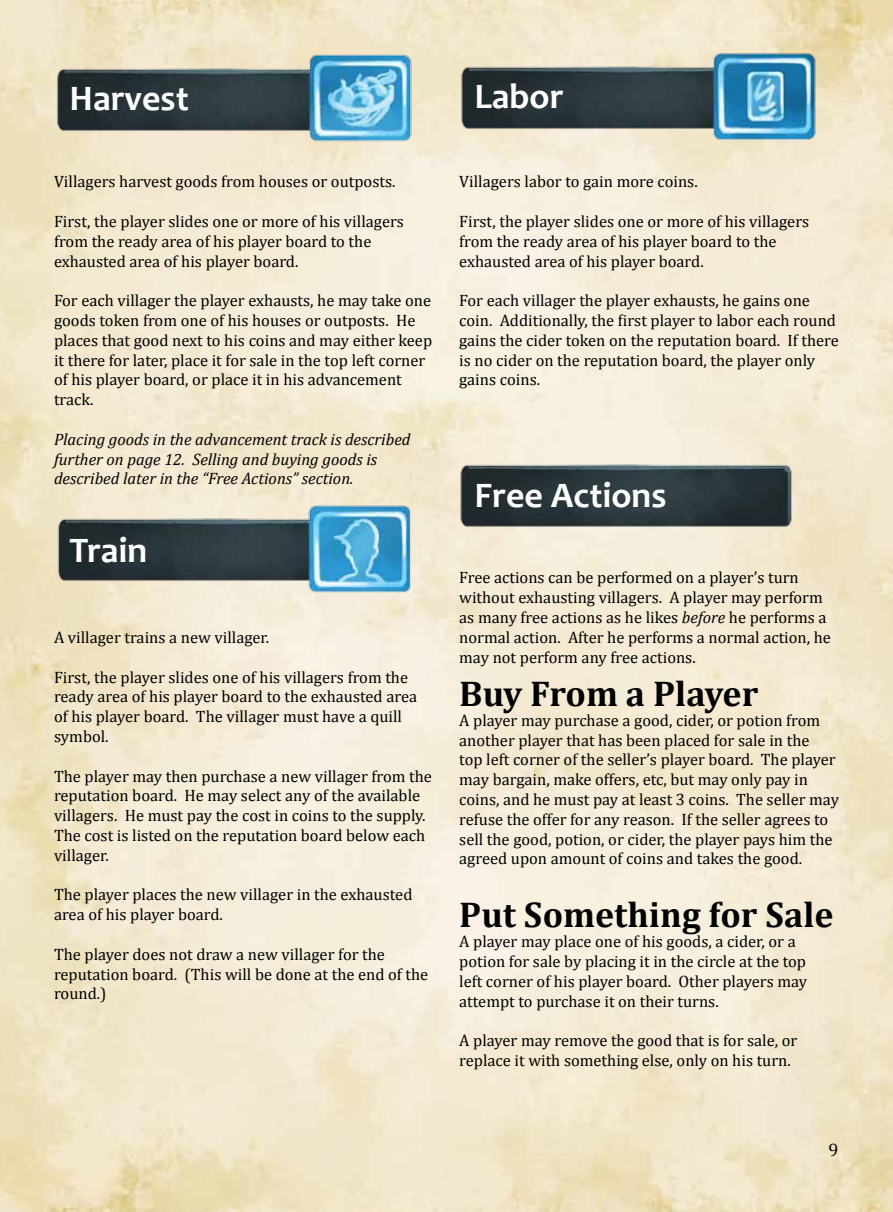
<style>
.page{position:relative;width:893px;height:1212px;background:#fff}
.page>*{position:absolute;margin:0;border:0;box-sizing:border-box;transform-origin:0 0}
.t1{font:700 36px "Cambria";color:#000}
.t2{font:700 36px "Candara";color:#fff}
.t3{font:18px "Cambria";color:#000}
.t4{font:16.5px/19.8px "Cambria";color:#000}
.t5{font:italic 16.5px/19.8px "Cambria";color:#000}
.s1{font-style:italic}
</style>
<div class="page">
<img style="left:38px;top:52px;width:380px;height:93px">
<img style="left:38px;top:502px;width:380px;height:93px">
<img style="left:443px;top:50px;width:381px;height:94px">
<img style="left:441px;top:448px;width:381px;height:93px">
<h1 class="t2" style="left:70px;top:76px;width:121px">Harvest</h1>
<p class="t4" style="left:54px;top:172px;width:343px">Villagers harvest goods from houses or outposts.</p>
<p class="t4" style="left:54px;top:211px;width:351px">First, the player slides one or more of his villagers from the ready area of his player board to the exhausted area of his player board.</p>
<p class="t4" style="left:54px;top:291px;width:380px">For each villager the player exhausts, he may take one goods token from one of his houses or outposts. He places that good next to his coins and may either keep it there for later, place it for sale in the top left corner of his player board, or place it in his advancement track.</p>
<p class="t5" style="left:54px;top:429px;width:358px">Placing goods in the advancement track is described further on page 12. Selling and buying goods is described later in the “Free Actions” section.</p>
<h1 class="t2" style="left:70px;top:528px;width:79px">Train</h1>
<p class="t4" style="left:54px;top:627px;width:217px">A villager trains a new villager.</p>
<p class="t4" style="left:54px;top:667px;width:365px">First, the player slides one of his villagers from the ready area of his player board to the exhausted area of his player board. The villager must have a quill symbol.</p>
<p class="t4" style="left:54px;top:766px;width:379px">The player may then purchase a new villager from the reputation board. He may select any of the available villagers. He must pay the cost in coins to the supply.<br>The cost is listed on the reputation board below each villager.</p>
<p class="t4" style="left:54px;top:885px;width:360px">The player places the new villager in the exhausted area of his player board.</p>
<p class="t4" style="left:54px;top:944px;width:376px">The player does not draw a new villager for the reputation board. (This will be done at the end of the round.)</p>
<h1 class="t2" style="left:474px;top:73px;width:91px">Labor</h1>
<p class="t4" style="left:459px;top:172px;width:240px">Villagers labor to gain more coins.</p>
<p class="t4" style="left:459px;top:211px;width:351px">First, the player slides one or more of his villagers from the ready area of his player board to the exhausted area of his player board.</p>
<p class="t4" style="left:459px;top:291px;width:381px">For each villager the player exhausts, he gains one coin. Additionally, the first player to labor each round gains the cider token on the reputation board. If there is no cider on the reputation board, the player only gains coins.</p>
<h1 class="t2" style="left:474px;top:473px;width:193px">Free Actions</h1>
<p class="t4" style="left:459px;top:568px;width:373px">Free actions can be performed on a player’s turn without exhausting villagers. A player may perform as many free actions as he likes <span class="s1">before</span> he performs a normal action. After he performs a normal action, he may not perform any free actions.</p>
<h1 class="t1" style="left:459px;top:668px;width:301px">Buy From a Player</h1>
<p class="t4" style="left:459px;top:710px;width:381px">A player may purchase a good, cider, or potion from another player that has been placed for sale in the<br>top left corner of the seller’s player board. The player may bargain, make offers, etc, but may only pay in coins, and he must pay at least 3 coins. The seller may refuse the offer for any reason. If the seller agrees to sell the good, potion, or cider, the player pays him the agreed upon amount of coins and takes the good.</p>
<h1 class="t1" style="left:459px;top:890px;width:376px">Put Something for Sale</h1>
<p class="t4" style="left:459px;top:931px;width:349px">A player may place one of his goods, a cider, or a potion for sale by placing it in the circle at the top left corner of his player board. Other players may attempt to purchase it on their turns.</p>
<p class="t4" style="left:459px;top:1030px;width:340px">A player may remove the good that is for sale, or replace it with something else, only on his turn.</p>
<p class="t3" style="left:829px;top:1139px;width:11px">9</p>
</div>
